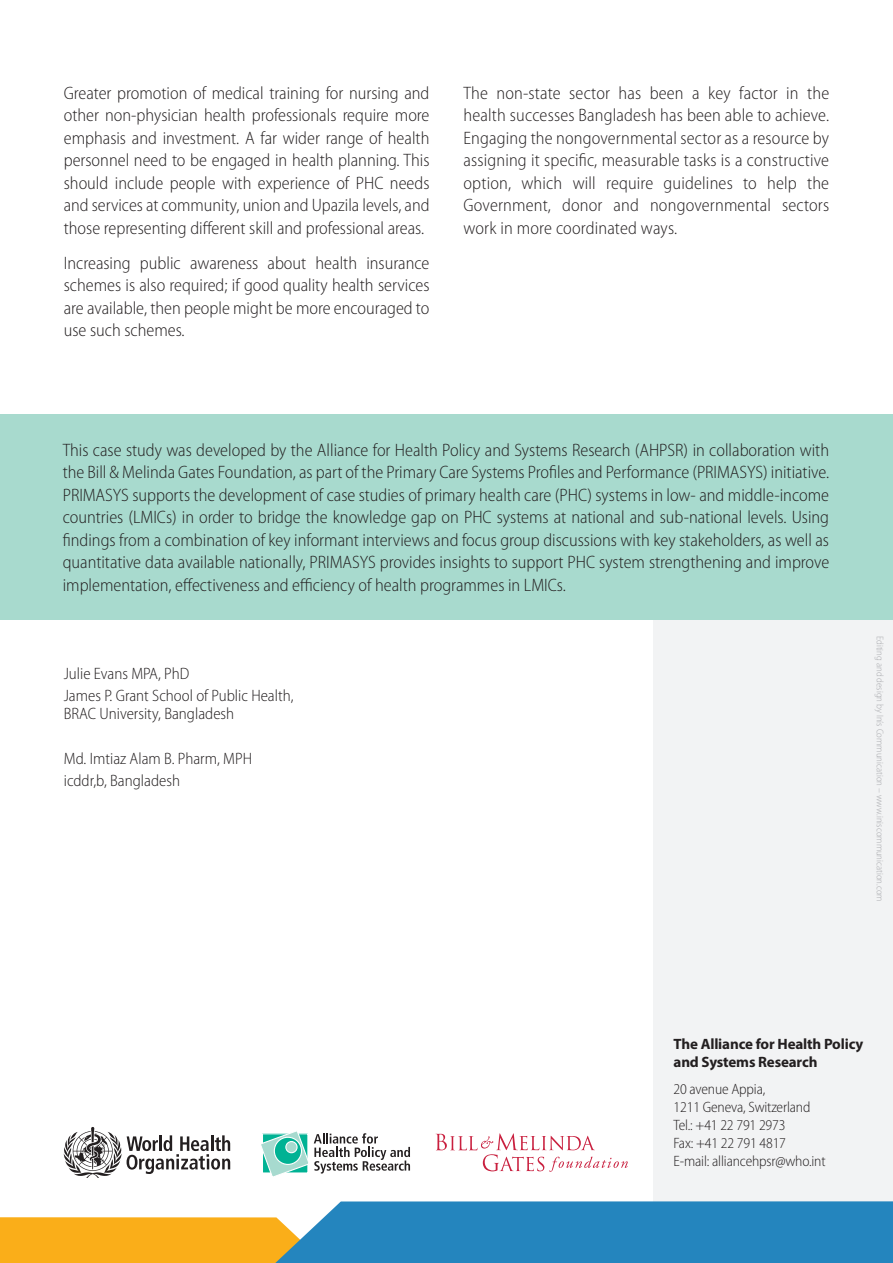
<style>
.page{position:relative;width:893px;height:1263px;background:#fff}
.page>*{position:absolute;margin:0;border:0;box-sizing:border-box;transform-origin:0 0}
.t1{font:300 semi-condensed 18px/22.5px "Myriad Pro";color:#231f20;text-align:justify}
.t2{font:300 semi-condensed 16.5px/22.2px "Myriad Pro";color:#231f20}
.t3{font:300 semi-condensed 15px/18px "Myriad Pro";letter-spacing:-.01em;color:#231f20}
.t4{font:700 15px/18px "Myriad Pro";letter-spacing:-.01em;color:#231f20}
.t5{font:300 semi-condensed 9.75px "Myriad Pro";color:#a8a9ad}
</style>
<div class="page">
<div style="left:653px;top:591px;width:240px;height:647px;background:#f2f3f4"></div>
<svg style="left:0;top:1201px;width:893px;height:62px;background:#6f9c9e"></svg>
<div style="left:0;top:414px;width:893px;height:206px;background:#a8dace"></div>
<svg style="left:63px;top:1127px;width:167px;height:51px"></svg>
<svg style="left:261px;top:1131px;width:149px;height:46px"></svg>
<svg style="left:436px;top:1133px;width:192px;height:39px"></svg>
<p class="t1" style="left:64px;top:82px;width:367px">Greater promotion of medical training for nursing and other non-physician health professionals require more emphasis and investment. A far wider range of health personnel need to be engaged in health planning. This should include people with experience of PHC needs and services at community, union and Upazila levels, and those representing different skill and professional areas.</p>
<p class="t1" style="left:64px;top:252px;width:367px">Increasing public awareness about health insurance schemes is also required; if good quality health services are available, then people might be more encouraged to use such schemes.</p>
<p class="t1" style="left:463px;top:82px;width:367px">The non-state sector has been a key factor in the health successes Bangladesh has been able to achieve.<br>Engaging the nongovernmental sector as a resource by assigning it specific, measurable tasks is a constructive option, which will require guidelines to help the Government, donor and nongovernmental sectors work in more coordinated ways.</p>
<p class="t1" style="left:63px;top:439px;width:768px">This case study was developed by the Alliance for Health Policy and Systems Research (AHPSR) in collaboration with the Bill &amp; Melinda Gates Foundation, as part of the Primary Care Systems Profiles and Performance (PRIMASYS) initiative.<br>PRIMASYS supports the development of case studies of primary health care (PHC) systems in low- and middle-income countries (LMICs) in order to bridge the knowledge gap on PHC systems at national and sub-national levels. Using findings from a combination of key informant interviews and focus group discussions with key stakeholders, as well as quantitative data available nationally, PRIMASYS provides insights to support PHC system strengthening and improve implementation, effectiveness and efficiency of health programmes in LMICs.</p>
<p class="t2" style="left:64px;top:662px;width:231px">Julie Evans MPA, PhD<br>James P. Grant School of Public Health,</p>
<p class="t2" style="left:64px;top:703px;width:172px">BRAC University, Bangladesh</p>
<p class="t2" style="left:64px;top:747px;width:190px">Md. Imtiaz Alam B. Pharm, MPH icddr,b, Bangladesh</p>
<p class="t5" style="left:885px;top:636px;width:267px;rotate:90deg">Editing and design by Inís Communication – www.iniscommunication.com</p>
<p class="t4" style="left:674px;top:1035px;width:191px">The Alliance for Health Policy and Systems Research</p>
<p class="t3" style="left:674px;top:1080px;width:154px">20 avenue Appia,<br>1211 Geneva, Switzerland<br>Tel.: +41 22 791 2973<br>Fax: +41 22 791 4817<br>E-mail: alliancehpsr@who.int</p>
</div>
